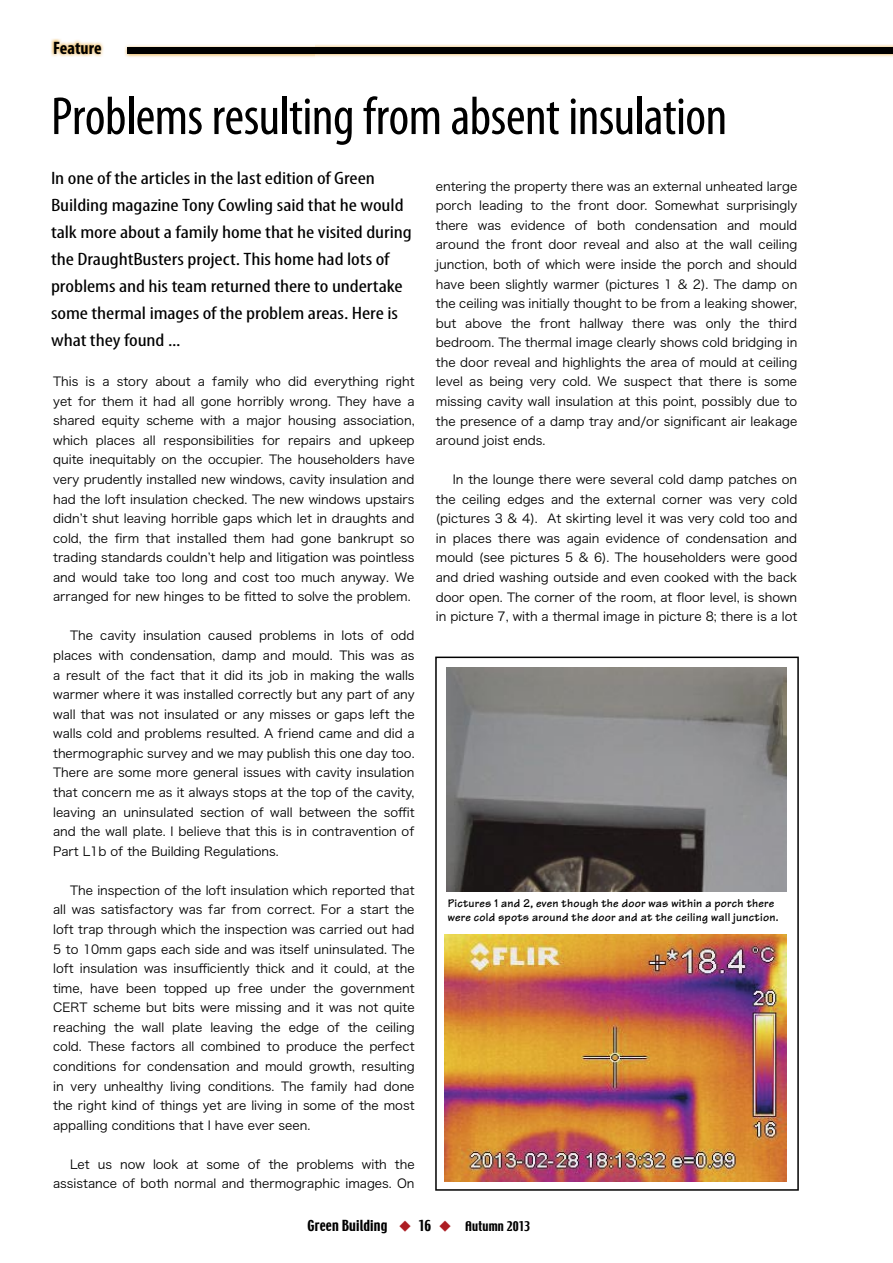
<style>
.page{position:relative;width:893px;height:1263px;background:#fff}
.page>*{position:absolute;margin:0;border:0;box-sizing:border-box;transform-origin:0 0}
.t1{font:condensed 54px "Myriad Pro";letter-spacing:-.01em;color:#000}
.t2{font:condensed 18px/27px "Myriad Pro";letter-spacing:-.005em;color:#000;scale:1.25 1}
.t3{font:700 condensed 18px "Myriad Pro";color:#000}
.t4{font:13.5px "Techno";letter-spacing:.01em;color:#000}
.t5{font:12.3px/19.5px "Hira Kaku Pro W3";color:#000;text-align:justify}
.t6{font:700 12px/13.5px "Tekton";letter-spacing:.015em;color:#000}
.s1{color:#ad1d23}
.s2{font-size:12px}
</style>
<div class="page">
<img style="left:51px;top:38px;width:74px;height:19px">
<svg style="left:435px;top:657px;width:364px;height:534px"></svg>
<img style="left:125px;top:45px;width:768px;height:12px">
<div style="left:128px;top:48px;width:765px;height:6px;background:#000"></div>
<img style="left:446px;top:668px;width:341px;height:224px">
<img style="left:445px;top:934px;width:341px;height:247px">
<h2 class="t3" style="left:53px;top:36px;width:50px">Feature</h2>
<h1 class="t1" style="left:51px;top:84px;width:678px">Problems resulting from absent insulation</h1>
<p class="t2" style="left:51px;top:164px;width:290px">In one of the articles in the last edition of Green Building magazine Tony Cowling said that he would talk more about a family home that he visited during the DraughtBusters project. This home had lots of problems and his team returned there to undertake some thermal images of the problem areas. Here is what they found ...</p>
<p class="t5" style="left:53px;top:371px;width:363px">This is a story about a family who did everything right yet for them it had all gone horribly wrong. They have a shared equity scheme with a major housing association, which places all responsibilities for repairs and upkeep quite inequitably on the occupier. The householders have very prudently installed new windows, cavity insulation and had the loft insulation checked. The new windows upstairs didnʼt shut leaving horrible gaps which let in draughts and cold, the firm that installed them had gone bankrupt so trading standards couldnʼt help and litigation was pointless and would take too long and cost too much anyway. We arranged for new hinges to be fitted to solve the problem.</p>
<p class="t5" style="left:53px;top:625px;width:363px;text-indent:17px">The cavity insulation caused problems in lots of odd places with condensation, damp and mould. This was as a result of the fact that it did its job in making the walls warmer where it was installed correctly but any part of any wall that was not insulated or any misses or gaps left the walls cold and problems resulted. A friend came and did a thermographic survey and we may publish this one day too.<br>There are some more general issues with cavity insulation that concern me as it always stops at the top of the cavity, leaving an uninsulated section of wall between the soffit and the wall plate. I believe that this is in contravention of Part L1b of the Building Regulations.</p>
<p class="t5" style="left:53px;top:879px;width:363px;text-indent:17px">The inspection of the loft insulation which reported that all was satisfactory was far from correct. For a start the loft trap through which the inspection was carried out had 5 to 10mm gaps each side and was itself uninsulated. The loft insulation was insufficiently thick and it could, at the time, have been topped up free under the government CERT scheme but bits were missing and it was not quite reaching the wall plate leaving the edge of the ceiling cold. These factors all combined to produce the perfect conditions for condensation and mould growth, resulting in very unhealthy living conditions. The family had done the right kind of things yet are living in some of the most appalling conditions that I have ever seen.</p>
<p class="t5" style="left:53px;top:1153px;width:363px;text-align:right">Let us now look at some of the problems with the assistance of both normal and thermographic images. On</p>
<p class="t5" style="left:436px;top:175px;width:363px">entering the property there was an external unheated large porch leading to the front door. Somewhat surprisingly there was evidence of both condensation and mould around the front door reveal and also at the wall ceiling junction, both of which were inside the porch and should have been slightly warmer (pictures 1 &amp; 2). The damp on the ceiling was initially thought to be from a leaking shower, but above the front hallway there was only the third bedroom. The thermal image clearly shows cold bridging in the door reveal and highlights the area of mould at ceiling level as being very cold. We suspect that there is some missing cavity wall insulation at this point, possibly due to the presence of a damp tray and/or significant air leakage around joist ends.</p>
<p class="t5" style="left:436px;top:469px;width:363px;text-indent:17px">In the lounge there were several cold damp patches on the ceiling edges and the external corner was very cold (pictures 3 &amp; 4). At skirting level it was very cold too and in places there was again evidence of condensation and mould (see pictures 5 &amp; 6). The householders were good and dried washing outside and even cooked with the back door open. The corner of the room, at floor level, is shown in picture 7, with a thermal image in picture 8; there is a lot</p>
<p class="t6" style="left:448px;top:897px;width:332px">Pictures 1 and 2, even though the door was within a porch there were cold spots around the door and at the ceiling wall junction.</p>
<p class="t4" style="left:308px;top:1217px;width:224px">Green Building <span class="s1">◆</span> 16 <span class="s1">◆</span> <span class="s2">Autumn 2013</span></p>
</div>
